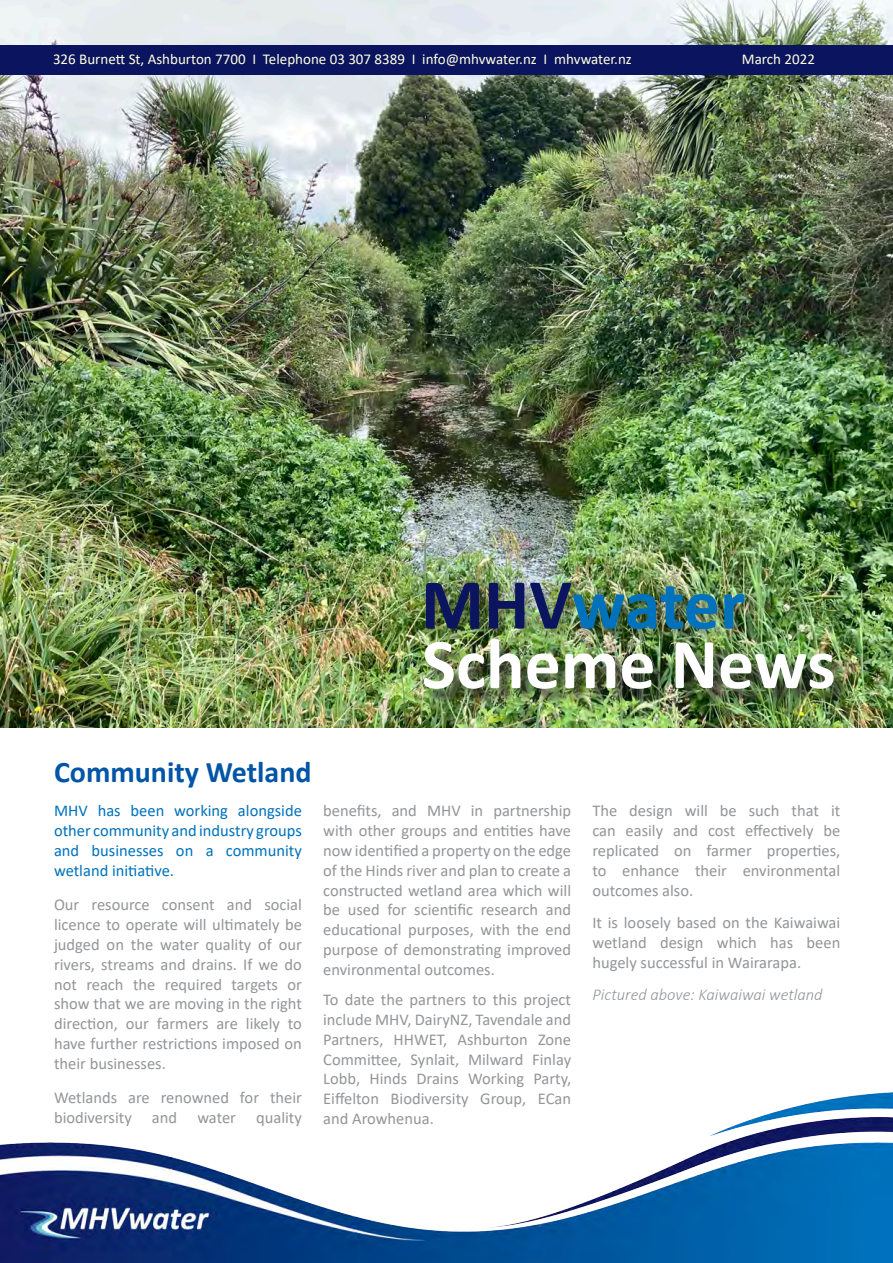
<style>
.page{position:relative;width:893px;height:1263px;background:#fff}
.page>*{position:absolute;margin:0;border:0;box-sizing:border-box;transform-origin:0 0}
.t1{font:700 72px/59.6px "Calibri";color:#fff}
.t2{font:700 30px "Calibri";color:#0155a7}
.t3{font:16.5px/19.8px "Calibri";color:#939598;text-align:justify}
.t4{font:16.5px/19.8px "Calibri";color:#0072bc;text-align:justify}
.t5{font:italic 300 16.5px "Calibri";color:#939598}
.t6{font:15px "Calibri";color:#ffffe0}
.s1{color:#0b145e}
.s2{color:#0072bc}
</style>
<div class="page">
<img style="left:0;top:1092px;width:893px;height:171px">
<img style="left:0;top:0;width:893px;height:727px">
<div style="left:0;top:45px;width:893px;height:29px;background:#0b145e"></div>
<div style="left:425px;top:582px;width:332px;height:60px;background:#231f20;opacity:.31"></div>
<div style="left:425px;top:640px;width:426px;height:66px;background:#231f20;opacity:.75"></div>
<p class="t6" style="left:53px;top:49px;width:580px">326 Burnett St, Ashburton 7700 I Telephone 03 307 8389 I info@mhvwater.nz I mhvwater.nz</p>
<p class="t6" style="left:742px;top:49px;width:75px">March 2022</p>
<h1 class="t1" style="left:421px;top:574px;width:416px"><span class="s1">MHV</span><span class="s2">water<br></span>Scheme News</h1>
<h2 class="t2" style="left:54px;top:750px;width:259px">Community Wetland</h2>
<p class="t4" style="left:54px;top:800px;width:249px">MHV has been working alongside other community and industry groups and businesses on a community wetland initiative.</p>
<p class="t3" style="left:54px;top:894px;width:249px">Our resource consent and social licence to operate will ultimately be judged on the water quality of our rivers, streams and drains. If we do not reach the required targets or show that we are moving in the right direction, our farmers are likely to have further restrictions imposed on their businesses.</p>
<p class="t3" style="left:54px;top:1088px;width:249px">Wetlands are renowned for their biodiversity and water quality</p>
<p class="t3" style="left:323px;top:800px;width:249px">benefits, and MHV in partnership with other groups and entities have now identified a property on the edge of the Hinds river and plan to create a constructed wetland area which will be used for scientific research and educational purposes, with the end purpose of demonstrating improved environmental outcomes.</p>
<p class="t3" style="left:323px;top:989px;width:249px">To date the partners to this project include MHV, DairyNZ, Tavendale and Partners, HHWET, Ashburton Zone Committee, Synlait, Milward Finlay Lobb, Hinds Drains Working Party, Eiffelton Biodiversity Group, ECan and Arowhenua.</p>
<p class="t3" style="left:592px;top:800px;width:249px">The design will be such that it can easily and cost effectively be replicated on farmer properties, to enhance their environmental outcomes also.</p>
<p class="t3" style="left:592px;top:912px;width:249px">It is loosely based on the Kaiwaiwai wetland design which has been hugely successful in Wairarapa.</p>
<p class="t5" style="left:592px;top:984px;width:232px">Pictured above: Kaiwaiwai wetland</p>
</div>
